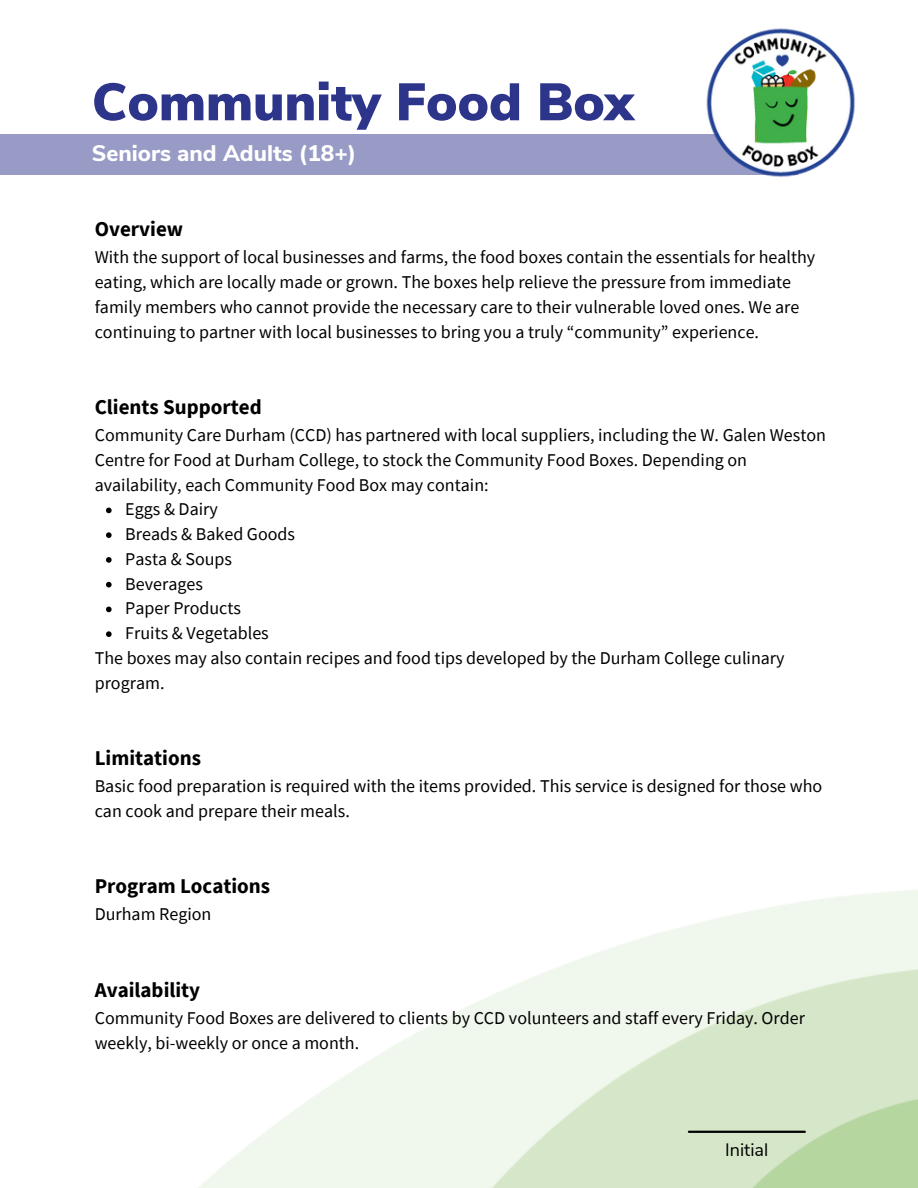
<style>
.page{position:relative;width:918px;height:1188px;background:#fff}
.page>*{position:absolute;margin:0;border:0;box-sizing:border-box;transform-origin:0 0}
.t1{font:900 52.5px "Nunito Sans";color:#2d358a}
.t2{font:800 22.5px "Nunito Sans";color:#fff}
.t3{font:700 21px "Source Sans Pro";color:#000}
.t4{font:18px/24.8px "Source Sans Pro";color:#000}
.t5{font:18px "Nunito Sans";color:#000}
</style>
<div class="page">
<img style="left:198px;top:890px;width:720px;height:298px">
<svg style="left:106px;top:508px;width:6px;height:5px"></svg>
<svg style="left:106px;top:532px;width:6px;height:6px"></svg>
<svg style="left:106px;top:557px;width:6px;height:6px"></svg>
<svg style="left:106px;top:582px;width:6px;height:5px"></svg>
<svg style="left:106px;top:607px;width:6px;height:5px"></svg>
<svg style="left:106px;top:631px;width:6px;height:6px"></svg>
<div style="left:0;top:134px;width:798px;height:40px;background:#979bc5"></div>
<img style="left:695px;top:28px;width:160px;height:149px">
<hr style="left:689px;top:1131px;width:116px;height:2px;background:#000">
<p class="t1" style="left:92px;top:67px;width:543px">Community Food Box</p>
<p class="t2" style="left:92px;top:138px;width:266px">Seniors and Adults (18+)</p>
<p class="t3" style="left:95px;top:216px;width:90px">Overview</p>
<p class="t4" style="left:95px;top:245px;width:722px">With the support of local businesses and farms, the food boxes contain the essentials for healthy eating, which are locally made or grown. The boxes help relieve the pressure from immediate family members who cannot provide the necessary care to their vulnerable loved ones. We are continuing to partner with local businesses to bring you a truly “community” experience.</p>
<p class="t3" style="left:95px;top:394px;width:169px">Clients Supported</p>
<p class="t4" style="left:95px;top:422px;width:733px">Community Care Durham (CCD) has partnered with local suppliers, including the W. Galen Weston<br>Centre for Food at Durham College, to stock the Community Food Boxes. Depending on availability, each Community Food Box may contain:</p>
<p class="t4" style="left:125px;top:497px;width:94px">Eggs &amp; Dairy</p>
<p class="t4" style="left:125px;top:521px;width:171px">Breads &amp; Baked Goods</p>
<p class="t4" style="left:125px;top:546px;width:108px">Pasta &amp; Soups</p>
<p class="t4" style="left:125px;top:571px;width:79px">Beverages</p>
<p class="t4" style="left:125px;top:596px;width:117px">Paper Products</p>
<p class="t4" style="left:125px;top:620px;width:145px">Fruits &amp; Vegetables</p>
<p class="t4" style="left:95px;top:645px;width:691px">The boxes may also contain recipes and food tips developed by the Durham College culinary program.</p>
<p class="t3" style="left:95px;top:745px;width:108px">Limitations</p>
<p class="t4" style="left:95px;top:773px;width:729px">Basic food preparation is required with the items provided. This service is designed for those who can cook and prepare their meals.</p>
<p class="t3" style="left:95px;top:873px;width:177px">Program Locations</p>
<p class="t4" style="left:95px;top:902px;width:118px">Durham Region</p>
<p class="t3" style="left:95px;top:976px;width:107px">Availability</p>
<p class="t4" style="left:95px;top:1005px;width:712px">Community Food Boxes are delivered to clients by CCD volunteers and staff every Friday. Order weekly, bi-weekly or once a month.</p>
<p class="t5" style="left:725px;top:1138px;width:45px">Initial</p>
</div>
